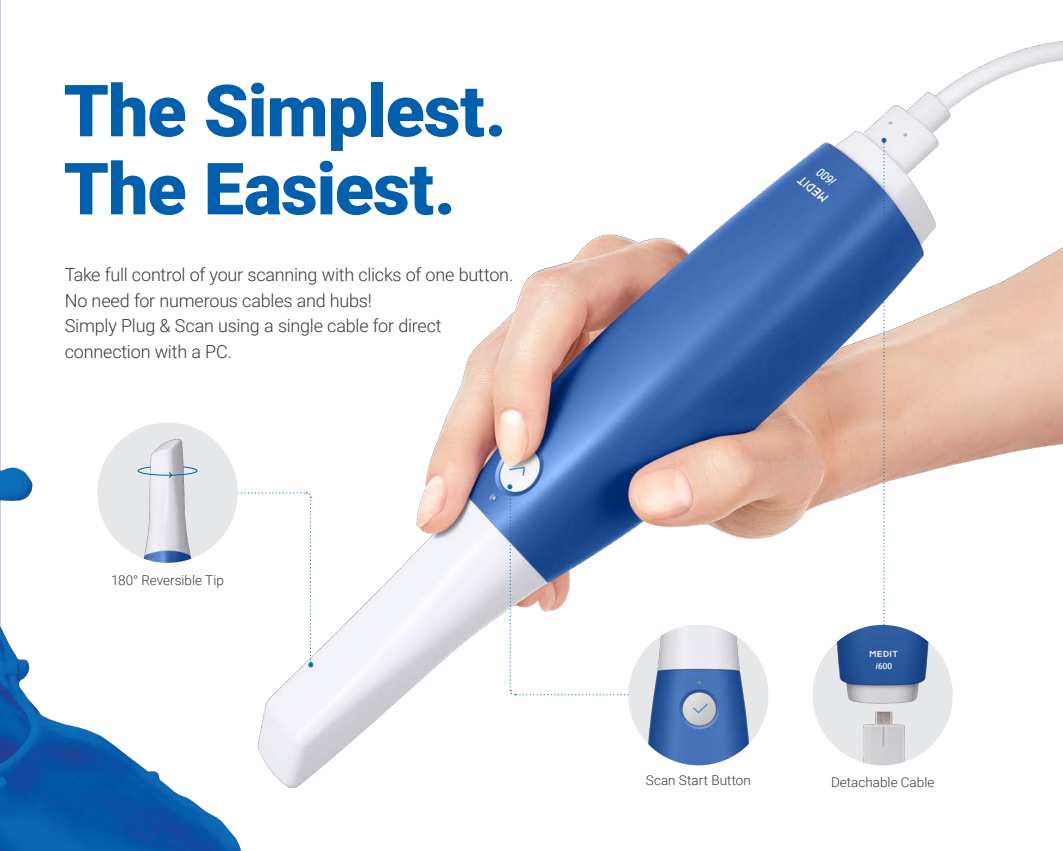
<style>
.page{position:relative;width:1063px;height:851px;background:#fff}
.page>*{position:absolute;margin:0;border:0;box-sizing:border-box;transform-origin:0 0}
.t1{font:900 72px "Roboto";letter-spacing:-.015em;color:#0160ae}
.t2{font:300 18px/25.5px "Roboto";letter-spacing:-.015em;color:#353b40}
.t3{font:300 13.5px "Roboto";color:#353b40}
</style>
<div class="page">
<img style="left:0;top:0;width:241px;height:850px">
<img style="left:238px;top:0;width:825px;height:836px">
<svg style="left:193px;top:492px;width:120px;height:175px"></svg>
<div style="left:97px;top:422px;width:141px;height:140px;background:#e6e7e9;border-radius:50%"></div>
<img style="left:111px;top:423px;width:124px;height:139px">
<svg style="left:137px;top:466px;width:61px;height:12px"></svg>
<svg style="left:508px;top:484px;width:121px;height:211px"></svg>
<svg style="left:882px;top:138px;width:4px;height:494px"></svg>
<img style="left:628px;top:624px;width:141px;height:141px;border-radius:70px">
<p class="t1" style="left:64px;top:60px;width:444px">The Simplest.</p>
<p class="t1" style="left:64px;top:138px;width:394px">The Easiest.</p>
<p class="t2" style="left:65px;top:261px;width:450px">Take full control of your scanning with clicks of one button.</p>
<p class="t2" style="left:65px;top:287px;width:309px">No need for numerous cables and hubs!</p>
<p class="t2" style="left:65px;top:312px;width:378px">Simply Plug &amp; Scan using a single cable for direct connection with a PC.</p>
<p class="t3" style="left:111px;top:570px;width:114px">180° Reversible Tip</p>
<p class="t3" style="left:646px;top:770px;width:107px">Scan Start Button</p>
<p class="t3" style="left:831px;top:773px;width:105px">Detachable Cable</p>
</div>
